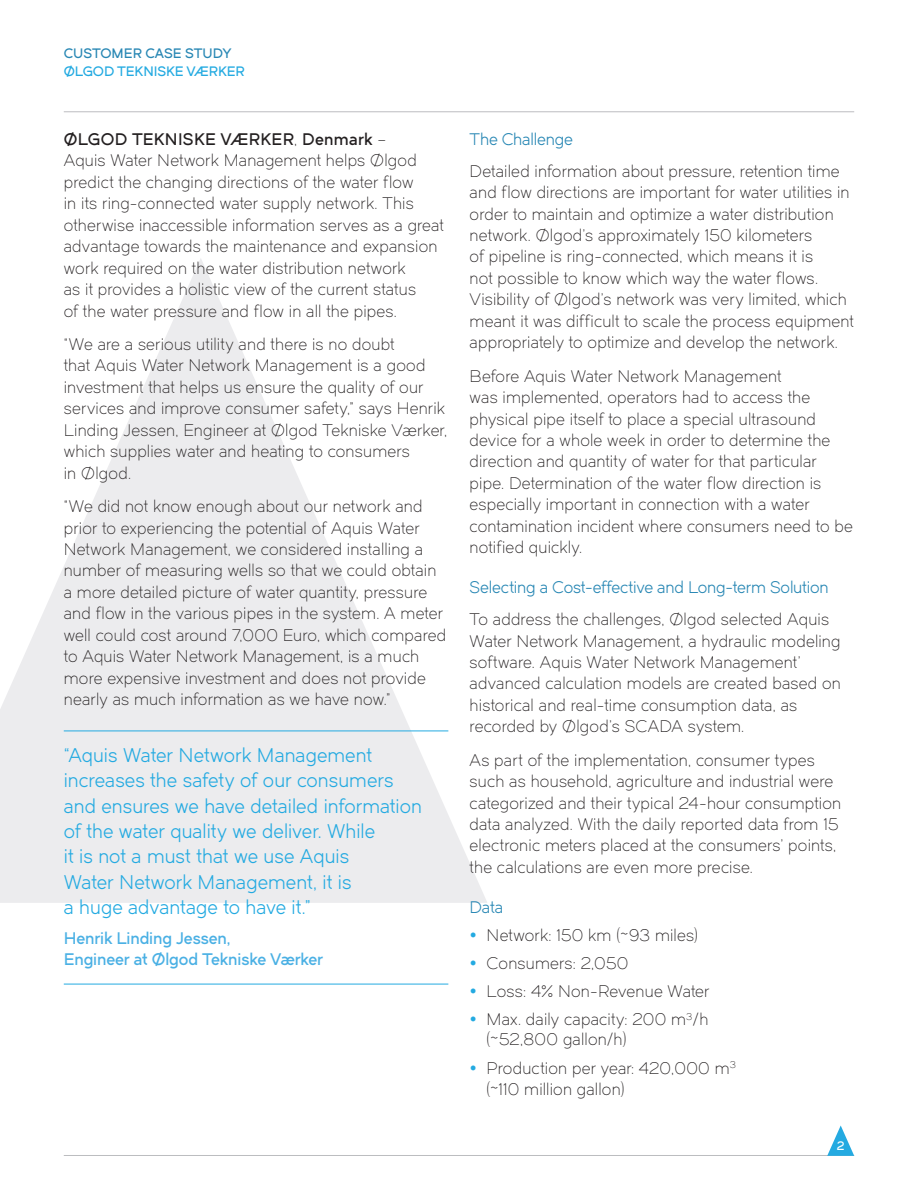
<style>
.page{position:relative;width:918px;height:1188px;background:#fff}
.page>*{position:absolute;margin:0;border:0;box-sizing:border-box;transform-origin:0 0}
.Caption_Text_2{font:19.5px/25.3px "Dual 400";color:#24aae1}
.Body_Copy{font:16.5px/21.5px "Dual 300";letter-spacing:.015em;color:#231f20}
.Subhead_3{font:16.5px "Dual 400";letter-spacing:-.01em;color:#2887b4}
.Author_Name_2{font:16.5px/21.5px "Dual 600";letter-spacing:-.01em;color:#4ab0e4}
.t1{font:13.5px "Dual 600";letter-spacing:-.005em;color:#24aae1}
.t2{font:13.5px "Dual 600";color:#2887b4}
.t3{font:12px "Dual 600";color:#fff}
.s1{font-family:"Dual 600"}
</style>
<div class="page">
<svg style="left:0;top:259px;width:487px;height:644px;fill:#ececee"></svg>
<hr style="left:64px;top:111px;width:790px;height:1px;background:#bcbdc0">
<hr style="left:64px;top:1155px;width:790px;height:1px;background:#bcbdc0">
<svg style="left:827px;top:1125px;width:27px;height:31px"></svg>
<hr style="left:64px;top:731px;width:384px;height:1px;background:#24aae1">
<hr style="left:64px;top:984px;width:384px;height:1px;background:#24aae1">
<p class="t2" style="left:64px;top:44px;width:169px">CUSTOMER CASE STUDY</p>
<p class="t1" style="left:64px;top:62px;width:183px">ØLGOD TEKNISKE VÆRKER</p>
<p class="Body_Copy" style="left:64px;top:129px;width:382px"><span class="s1">ØLGOD TEKNISKE VÆRKER</span>, <span class="s1">Denmark</span> –<br>Aquis Water Network Management helps Ølgod predict the changing directions of the water flow<br>in its ring-connected water supply network. This otherwise inaccessible information serves as a great advantage towards the maintenance and expansion work required on the water distribution network<br>as it provides a holistic view of the current status<br>of the water pressure and flow in all the pipes.</p>
<p class="Body_Copy" style="left:64px;top:334px;width:385px">“We are a serious utility and there is no doubt<br>that Aquis Water Network Management is a good investment that helps us ensure the quality of our services and improve consumer safety,” says Henrik Linding Jessen, Engineer at Ølgod Tekniske Værker, which supplies water and heating to consumers<br>in Ølgod.</p>
<p class="Body_Copy" style="left:64px;top:496px;width:384px">“We did not know enough about our network and prior to experiencing the potential of Aquis Water Network Management, we considered installing a number of measuring wells so that we could obtain a more detailed picture of water quantity, pressure and flow in the various pipes in the system. A meter well could cost around 7,000 Euro, which compared to Aquis Water Network Management, is a much more expensive investment and does not provide nearly as much information as we have now.”</p>
<p class="Caption_Text_2" style="left:64px;top:742px;width:360px">“Aquis Water Network Management increases the safety of our consumers and ensures we have detailed information of the water quality we deliver. While<br>it is not a must that we use Aquis<br>Water Network Management, it is<br>a huge advantage to have it.”</p>
<p class="Author_Name_2" style="left:64px;top:927px;width:261px">Henrik Linding Jessen,<br>Engineer at Ølgod Tekniske Værker</p>
<p class="Subhead_3" style="left:470px;top:129px;width:105px">The Challenge</p>
<p class="Body_Copy" style="left:470px;top:160px;width:386px">Detailed information about pressure, retention time and flow directions are important for water utilities in order to maintain and optimize a water distribution network. Ølgod’s approximately 150 kilometers<br>of pipeline is ring-connected, which means it is<br>not possible to know which way the water flows.<br>Visibility of Ølgod’s network was very limited, which meant it was difficult to scale the process equipment appropriately to optimize and develop the network.</p>
<p class="Body_Copy" style="left:470px;top:365px;width:385px">Before Aquis Water Network Management<br>was implemented, operators had to access the physical pipe itself to place a special ultrasound device for a whole week in order to determine the direction and quantity of water for that particular pipe. Determination of the water flow direction is especially important in connection with a water contamination incident where consumers need to be notified quickly.</p>
<p class="Subhead_3" style="left:470px;top:578px;width:361px">Selecting a Cost-effective and Long-term Solution</p>
<p class="Body_Copy" style="left:470px;top:609px;width:373px">To address the challenges, Ølgod selected Aquis Water Network Management, a hydraulic modeling software. Aquis Water Network Management’ advanced calculation models are created based on historical and real-time consumption data, as recorded by Ølgod’s SCADA system.</p>
<p class="Body_Copy" style="left:470px;top:749px;width:373px">As part of the implementation, consumer types such as household, agriculture and industrial were categorized and their typical 24-hour consumption data analyzed. With the daily reported data from 15 electronic meters placed at the consumers’ points, the calculations are even more precise.</p>
<p class="Subhead_3" style="left:470px;top:897px;width:35px">Data</p>
<p class="Body_Copy" style="left:487px;top:924px;width:213px">Network: 150 km (~93 miles)</p>
<p class="Body_Copy" style="left:487px;top:952px;width:143px">Consumers: 2,050</p>
<p class="Body_Copy" style="left:487px;top:981px;width:224px">Loss: 4% Non-Revenue Water</p>
<p class="Body_Copy" style="left:487px;top:1010px;width:223px;line-height:19.8px">Max. daily capacity: 200 m<sup>3</sup>/h (~52,800 gallon/h)</p>
<p class="Body_Copy" style="left:487px;top:1057px;width:251px">Production per year: 420,000 m<sup>3 </sup>(~110 million gallon)</p>
<p class="t3" style="left:837px;top:1138px;width:9px">2</p>
</div>
